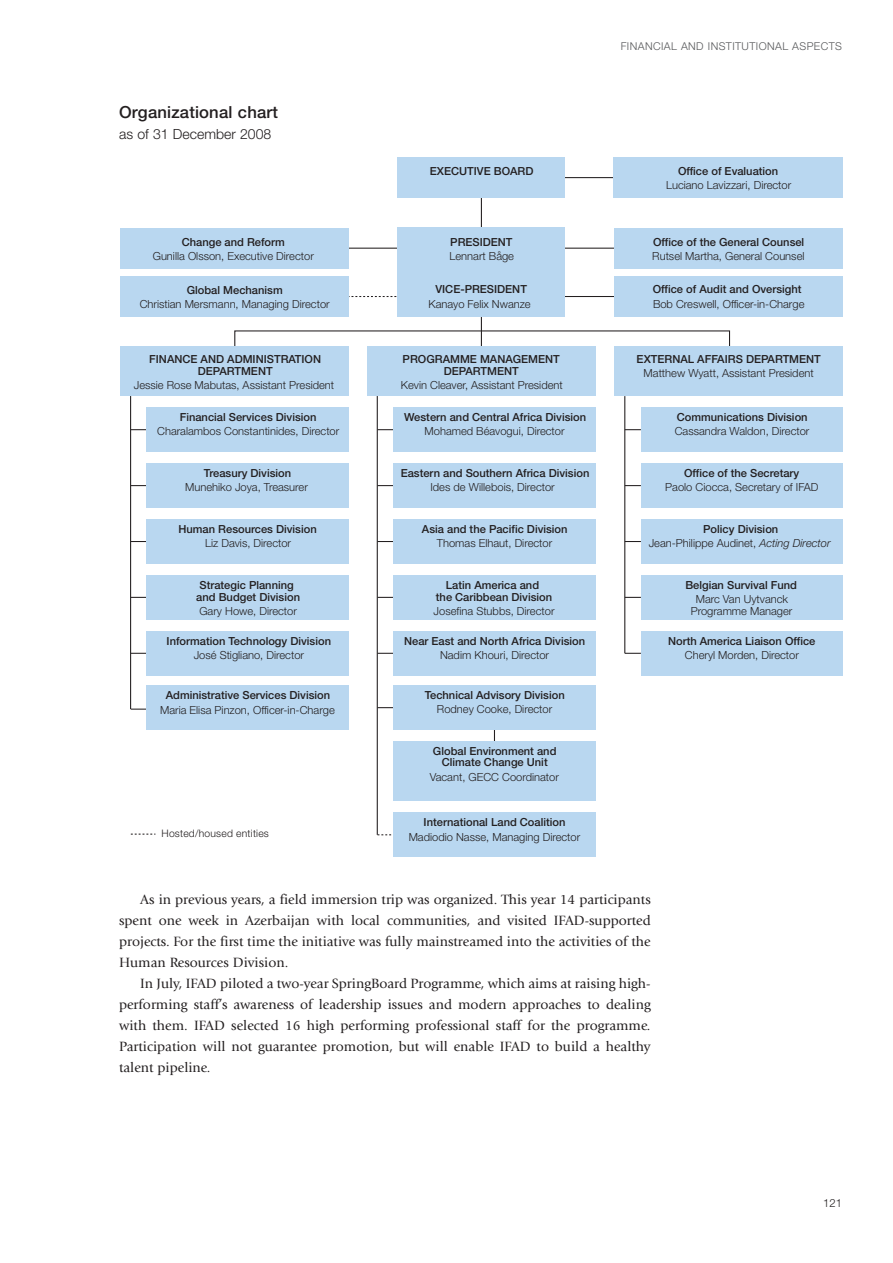
<style>
.page{position:relative;width:893px;height:1263px;background:#fff}
.page>*{position:absolute;margin:0;border:0;box-sizing:border-box;transform-origin:0 0}
.t1{font:500 16.65px "Helvetica Neue";letter-spacing:.01em;color:#231f20}
.t2{font:14.1px/21px "Giovanni";color:#231f20;text-align:justify}
.t3{font:300 14.1px "Helvetica Neue";color:#231f20}
.t4{font:300 11.25px "Helvetica Neue";color:#231f20}
.t5{font:300 11.1px/14.1px "Helvetica Neue";color:#231f20}
.t6{font:500 11.1px/11.9px "Helvetica Neue";color:#231f20;text-align:center}
.t7{font:300 10.8px "Helvetica Neue";letter-spacing:.04em;color:#57585a}
.t8{font:300 10.35px "Helvetica Neue";color:#231f20}
.s1{font-weight:500}
.s2{font-style:italic}
</style>
<div class="page">
<div style="left:552px;top:248px;width:68px;height:49px;border:1px solid #231f20"></div>
<hr style="left:341px;top:248px;width:67px;height:1px;background:#231f20">
<svg style="left:349px;top:296px;width:49px;height:1px"></svg>
<hr style="left:481px;top:315px;width:1px;height:32px;background:#231f20">
<hr style="left:481px;top:193px;width:1px;height:41px;background:#231f20">
<hr style="left:563px;top:177px;width:54px;height:1px;background:#231f20">
<svg style="left:378px;top:429px;width:15px;height:1px"></svg>
<svg style="left:378px;top:485px;width:15px;height:1px"></svg>
<svg style="left:378px;top:541px;width:15px;height:1px"></svg>
<svg style="left:378px;top:597px;width:15px;height:1px"></svg>
<hr style="left:624px;top:396px;width:1px;height:257px;background:#231f20">
<svg style="left:625px;top:429px;width:16px;height:1px"></svg>
<svg style="left:625px;top:485px;width:16px;height:1px"></svg>
<svg style="left:625px;top:541px;width:16px;height:1px"></svg>
<svg style="left:625px;top:597px;width:16px;height:1px"></svg>
<svg style="left:625px;top:653px;width:16px;height:1px"></svg>
<svg style="left:378px;top:653px;width:15px;height:1px"></svg>
<svg style="left:378px;top:707px;width:15px;height:1px"></svg>
<hr style="left:130px;top:396px;width:1px;height:313px;background:#231f20">
<svg style="left:131px;top:429px;width:16px;height:1px"></svg>
<svg style="left:131px;top:485px;width:16px;height:1px"></svg>
<svg style="left:131px;top:541px;width:16px;height:1px"></svg>
<svg style="left:131px;top:597px;width:16px;height:1px"></svg>
<svg style="left:131px;top:653px;width:16px;height:1px"></svg>
<svg style="left:131px;top:709px;width:16px;height:1px"></svg>
<svg style="left:131px;top:833px;width:24px;height:2px"></svg>
<hr style="left:377px;top:396px;width:1px;height:439px;background:#231f20">
<svg style="left:377px;top:834px;width:15px;height:1px"></svg>
<div style="left:121px;top:347px;width:228px;height:49px;background:#b9d7f0"></div>
<div style="left:367px;top:347px;width:229px;height:49px;background:#b9d7f0"></div>
<div style="left:615px;top:347px;width:228px;height:49px;background:#b9d7f0"></div>
<div style="left:641px;top:407px;width:202px;height:45px;background:#b9d7f0"></div>
<div style="left:641px;top:463px;width:202px;height:45px;background:#b9d7f0"></div>
<div style="left:393px;top:407px;width:203px;height:45px;background:#b9d7f0"></div>
<div style="left:393px;top:463px;width:203px;height:45px;background:#b9d7f0"></div>
<div style="left:393px;top:519px;width:203px;height:45px;background:#b9d7f0"></div>
<div style="left:393px;top:575px;width:203px;height:45px;background:#b9d7f0"></div>
<div style="left:393px;top:631px;width:203px;height:45px;background:#b9d7f0"></div>
<div style="left:393px;top:741px;width:203px;height:60px;background:#b9d7f0"></div>
<div style="left:398px;top:228px;width:167px;height:89px;background:#b9d7f0"></div>
<div style="left:398px;top:157px;width:167px;height:41px;background:#b9d7f0"></div>
<div style="left:147px;top:407px;width:202px;height:45px;background:#b9d7f0"></div>
<div style="left:147px;top:463px;width:202px;height:45px;background:#b9d7f0"></div>
<div style="left:147px;top:519px;width:202px;height:45px;background:#b9d7f0"></div>
<div style="left:147px;top:575px;width:202px;height:45px;background:#b9d7f0"></div>
<div style="left:147px;top:631px;width:202px;height:45px;background:#b9d7f0"></div>
<div style="left:614px;top:157px;width:229px;height:41px;background:#b9d7f0"></div>
<div style="left:393px;top:685px;width:203px;height:45px;background:#b9d7f0"></div>
<div style="left:614px;top:276px;width:229px;height:41px;background:#b9d7f0"></div>
<div style="left:614px;top:228px;width:229px;height:40px;background:#b9d7f0"></div>
<div style="left:121px;top:228px;width:228px;height:40px;background:#b9d7f0"></div>
<div style="left:121px;top:276px;width:228px;height:41px;background:#b9d7f0"></div>
<div style="left:147px;top:685px;width:202px;height:45px;background:#b9d7f0"></div>
<div style="left:393px;top:812px;width:203px;height:45px;background:#b9d7f0"></div>
<div style="left:641px;top:519px;width:202px;height:45px;background:#b9d7f0"></div>
<div style="left:641px;top:575px;width:202px;height:45px;background:#b9d7f0"></div>
<div style="left:641px;top:631px;width:202px;height:45px;background:#b9d7f0"></div>
<h1 class="t1" style="left:119px;top:106px;width:161px">Organizational chart</h1>
<p class="t3" style="left:119px;top:129px;width:154px">as of 31 December 2008</p>
<p class="t6" style="left:182px;top:237px;width:105px">Change and Reform</p>
<p class="t5" style="left:161px;top:250px;width:151px">unilla Olsson, Executive Directo</p>
<p class="t6" style="left:187px;top:285px;width:97px">Global Mechanism</p>
<p class="t5" style="left:148px;top:298px;width:184px">hristian Mersmann, Managing Director</p>
<p class="t6" style="left:156px;top:354px;width:167px">INANCE AND ADMINISTRATION<br>DEPARTMENT</p>
<p class="t5" style="left:134px;top:379px;width:202px">Jessie Rose Mabutas, Assistant President</p>
<p class="t6" style="left:186px;top:412px;width:132px">inancial Services Division</p>
<p class="t5" style="left:165px;top:425px;width:176px">haralambos Constantinides, Director</p>
<p class="t6" style="left:209px;top:468px;width:83px">reasury Division</p>
<p class="t5" style="left:185px;top:481px;width:121px">Munehiko Joya, Treasure</p>
<p class="t6" style="left:178px;top:524px;width:140px">Human Resources Division</p>
<p class="t5" style="left:205px;top:537px;width:84px">Liz Davis, Directo</p>
<p class="t6" style="left:196px;top:580px;width:105px;text-align:left">Strategic Planning and Budget Division</p>
<p class="t5" style="left:199px;top:605px;width:99px">Gary Howe, Director</p>
<p class="t6" style="left:167px;top:636px;width:166px">Information Technology Division</p>
<p class="t5" style="left:194px;top:649px;width:108px">José Stigliano, Directo</p>
<p class="t6" style="left:166px;top:691px;width:166px">Administrative Services Division</p>
<p class="t5" style="left:160px;top:703px;width:176px">Maria Elisa Pinzon, O ficer-in-Charge</p>
<p class="t8" style="left:161px;top:829px;width:109px">Hosted/housed entities</p>
<p class="t7" style="left:621px;top:43px;width:223px">FINANCIAL AND INSTITUTIONAL ASPECTS</p>
<p class="t6" style="left:430px;top:166px;width:105px">EXECUTIVE BOARD</p>
<p class="t6" style="left:450px;top:237px;width:64px">PRESIDENT</p>
<p class="t5" style="left:455px;top:250px;width:60px">ennart Båge</p>
<p class="t6" style="left:435px;top:285px;width:93px">VICE-PRESIDENT</p>
<p class="t5" style="left:428px;top:298px;width:104px">Kanayo Felix Nwanze</p>
<p class="t6" style="left:444px;top:354px;width:118px;text-align:left;text-indent:-34px">ROGRAMME MANAGEMENT<br>DEPARTMENT</p>
<p class="t5" style="left:401px;top:379px;width:163px">Kevin Cleaver, Assistant President</p>
<p class="t6" style="left:404px;top:412px;width:184px">Western and Central Africa Division</p>
<p class="t5" style="left:425px;top:425px;width:138px">Mohamed Béavogui, Directo</p>
<p class="t6" style="left:401px;top:468px;width:190px">Eastern and Southern Africa Division</p>
<p class="t5" style="left:430px;top:481px;width:126px">Ides de Willebois, Director</p>
<p class="t6" style="left:422px;top:524px;width:147px">Asia and the Pacific Division</p>
<p class="t5" style="left:437px;top:537px;width:113px">Thomas Elhaut, Directo</p>
<p class="t6" style="left:436px;top:580px;width:118px">Latin America and<br>the Caribbean Division</p>
<p class="t5" style="left:434px;top:605px;width:119px">Josefina Stubbs, Directo</p>
<p class="t6" style="left:404px;top:636px;width:183px">Near East and North Africa Division</p>
<p class="t5" style="left:440px;top:649px;width:111px">Nadim Khouri, Director</p>
<p class="t6" style="left:430px;top:690px;width:136px">echnical Advisory Division</p>
<p class="t5" style="left:437px;top:703px;width:113px">Rodney Cooke, Directo</p>
<p class="t6" style="left:433px;top:747px;width:125px;line-height:11.1px">Global Environment and<br>Climate Change Unit</p>
<p class="t5" style="left:436px;top:771px;width:121px">acant, GECC Coordinato</p>
<p class="t6" style="left:424px;top:818px;width:143px">International Land Coalition</p>
<p class="t5" style="left:409px;top:831px;width:170px">Madiodio Nasse, Managing Directo</p>
<p class="t6" style="left:678px;top:166px;width:102px">O fice of Evaluation</p>
<p class="t5" style="left:666px;top:179px;width:127px">Luciano Lavizzari, Director</p>
<p class="t6" style="left:653px;top:237px;width:153px">O fice of the General Counsel</p>
<p class="t5" style="left:660px;top:250px;width:146px">utsel Martha, General Counsel</p>
<p class="t6" style="left:653px;top:285px;width:150px">O fice of Audit and Oversight</p>
<p class="t5" style="left:653px;top:298px;width:153px">Bob Creswell, Officer-in-Charge</p>
<p class="t6" style="left:644px;top:354px;width:179px">XTERNAL AFFAIRS DEPARTMENT</p>
<p class="t5" style="left:644px;top:367px;width:172px">Matthew Wyatt, Assistant President</p>
<p class="t6" style="left:685px;top:412px;width:124px">ommunications Division</p>
<p class="t5" style="left:683px;top:425px;width:128px">assandra Waldon, Director</p>
<p class="t6" style="left:684px;top:468px;width:117px">O fice of the Secretary</p>
<p class="t5" style="left:665px;top:481px;width:155px">Paolo Ciocca, Secretary of IFAD</p>
<p class="t5" style="left:649px;top:523px;width:183px;text-indent:62px"><span class="s1">olicy Division<br></span>Jean-Philippe Audinet, <span class="s2">Acting Director</span></p>
<p class="t6" style="left:685px;top:580px;width:113px">Belgian Survival Fund</p>
<p class="t5" style="left:696px;top:594px;width:98px;line-height:11.9px">Marc Van Uytvanck rogramme Manager</p>
<p class="t6" style="left:668px;top:636px;width:149px">North America Liaison O fice</p>
<p class="t5" style="left:685px;top:649px;width:112px">Cheryl Morden, Directo</p>
<p class="t2" style="left:119px;top:890px;width:533px;text-indent:21px">As in previous years, a field immersion trip was organized. This year 14 participants spent one week in Azerbaijan with local communities, and visited IFAD-supported projects. For the first time the initiative was fully mainstreamed into the activities of the Human Resources Division.</p>
<p class="t2" style="left:119px;top:974px;width:533px;text-indent:21px">In July, IFAD piloted a two-year SpringBoard Programme, which aims at raising high&shy;performing staff’s awareness of leadership issues and modern approaches to dealing with them. IFAD selected 16 high performing professional staff for the programme.<br>Participation will not guarantee promotion, but will enable IFAD to build a healthy talent pipeline.</p>
<p class="t4" style="left:823px;top:1199px;width:20px">121</p>
</div>
